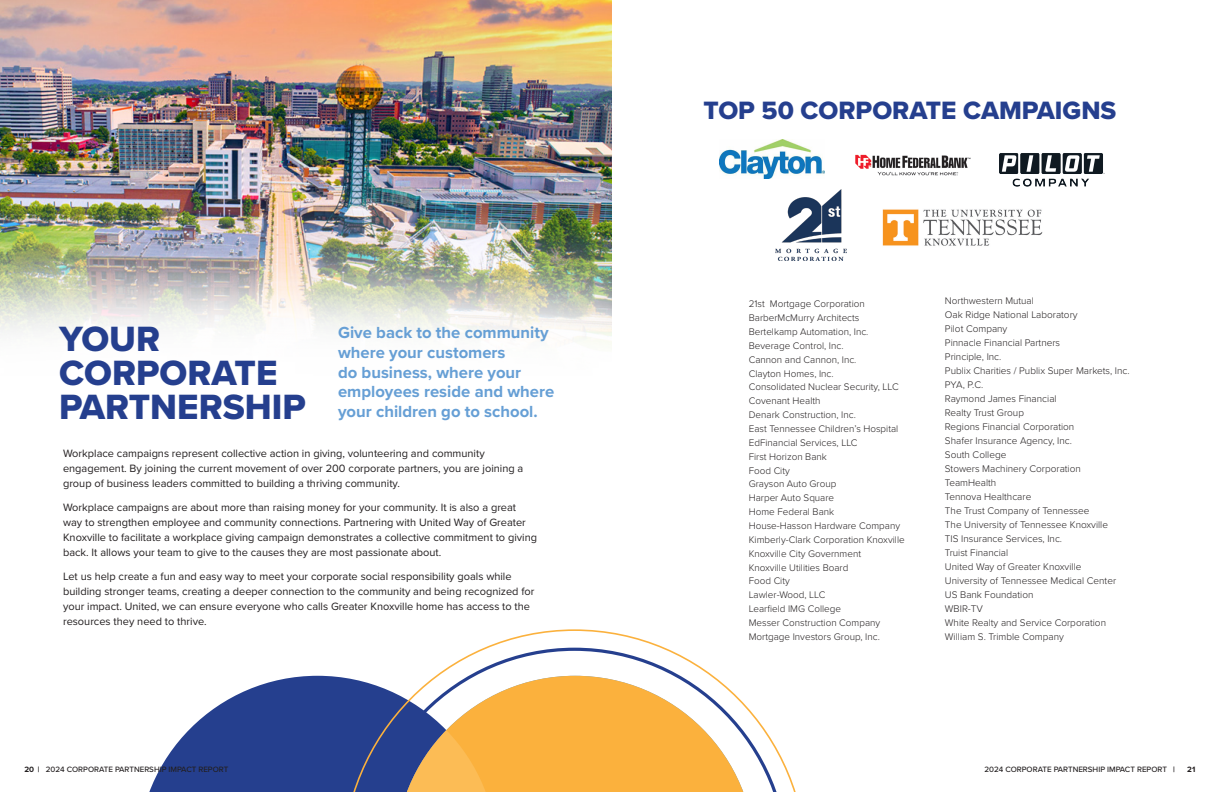
<style>
.page{position:relative;width:1224px;height:792px;background:#fff}
.page>*{position:absolute;margin:0;border:0;box-sizing:border-box;transform-origin:0 0}
.t1{font:36.4px "Proxima Nova Extrabld";color:#253f8e}
.t2{font:26px "Proxima Nova Extrabld";color:#253f8e}
.t3{font:700 16.6px/19.8px "Proxima Nova";color:#669fd5}
.t4{font:11px/15px "Proxima Nova";color:#231f20}
.t5{font:300 10px "Proxima Nova";color:#231f20}
.t6{font:300 9.9px "Proxima Nova";color:#231f20}
.t7{font:500 8px "Proxima Nova";color:#231f20}
.t8{font:700 8px "Proxima Nova";color:#231f20}
.s1{font-weight:700}
</style>
<div class="page">
<img style="left:0;top:0;width:612px;height:345px">
<svg style="left:149px;top:676px;width:193px;height:116px"></svg>
<svg style="left:342px;top:629px;width:454px;height:163px"></svg>
<svg style="left:360px;top:648px;width:429px;height:144px"></svg>
<img style="left:720px;top:140px;width:104px;height:38px">
<img style="left:855px;top:154px;width:116px;height:22px">
<img style="left:776px;top:190px;width:71px;height:70px">
<img style="left:882px;top:209px;width:161px;height:37px">
<img style="left:999px;top:153px;width:106px;height:34px">
<p class="t1" style="left:59px;top:312px;width:103px">YOUR</p>
<p class="t1" style="left:59px;top:346px;width:220px">CORPORATE</p>
<p class="t1" style="left:59px;top:380px;width:248px">PARTNERSHIP</p>
<p class="t3" style="left:338px;top:322px;width:218px">Give back to the community where your customers<br>do business, where your employees reside and where your children go to school.</p>
<p class="t4" style="left:63px;top:446px;width:462px">Workplace campaigns represent collective action in giving, volunteering and community engagement. By joining the current movement of over 200 corporate partners, you are joining a group of business leaders committed to building a thriving community.</p>
<p class="t4" style="left:63px;top:500px;width:476px">Workplace campaigns are about more than raising money for your community. It is also a great way to strengthen employee and community connections. Partnering with United Way of Greater Knoxville to facilitate a workplace giving campaign demonstrates a collective commitment to giving back. It allows your team to give to the causes they are most passionate about.</p>
<p class="t4" style="left:63px;top:569px;width:473px">Let us help create a fun and easy way to meet your corporate social responsibility goals while building stronger teams, creating a deeper connection to the community and being recognized for your impact. United, we can ensure everyone who calls Greater Knoxville home has access to the resources they need to thrive.</p>
<p class="t2" style="left:704px;top:91px;width:414px">TOP 50 CORPORATE CAMPAIGNS</p>
<p class="t6" style="left:749px;top:297px;width:118px">21st Mortgage Corporation</p>
<p class="t6" style="left:749px;top:310px;width:112px">BarberMcMurry Architects</p>
<p class="t6" style="left:749px;top:324px;width:121px">Bertelkamp Automation, Inc.</p>
<p class="t6" style="left:749px;top:338px;width:96px">Beverage Control, Inc.</p>
<p class="t6" style="left:749px;top:352px;width:109px">Cannon and Cannon, Inc.</p>
<p class="t6" style="left:749px;top:366px;width:86px">Clayton Homes, Inc.</p>
<p class="t6" style="left:749px;top:380px;width:151px">Consolidated Nuclear Security, LLC</p>
<p class="t6" style="left:749px;top:394px;width:73px">Covenant Health</p>
<p class="t6" style="left:749px;top:407px;width:109px">Denark Construction, Inc.</p>
<p class="t6" style="left:749px;top:421px;width:151px">East Tennessee Children’s Hospital</p>
<p class="t6" style="left:749px;top:435px;width:110px">EdFinancial Services, LLC</p>
<p class="t6" style="left:749px;top:449px;width:80px">First Horizon Bank</p>
<p class="t6" style="left:749px;top:463px;width:43px">Food City</p>
<p class="t6" style="left:749px;top:477px;width:89px">Grayson Auto Group</p>
<p class="t6" style="left:749px;top:491px;width:87px">Harper Auto Square</p>
<p class="t6" style="left:749px;top:505px;width:87px">Home Federal Bank</p>
<p class="t6" style="left:749px;top:518px;width:153px">House-Hasson Hardware Company</p>
<p class="t6" style="left:749px;top:532px;width:157px">Kimberly-Clark Corporation Knoxville</p>
<p class="t6" style="left:749px;top:546px;width:114px">Knoxville City Government</p>
<p class="t6" style="left:749px;top:560px;width:101px">Knoxville Utilities Board</p>
<p class="t6" style="left:749px;top:574px;width:43px">Food City</p>
<p class="t6" style="left:749px;top:588px;width:78px">Lawler-Wood, LLC</p>
<p class="t6" style="left:749px;top:602px;width:94px">Learfield IMG College</p>
<p class="t6" style="left:749px;top:615px;width:133px">Messer Construction Company</p>
<p class="t6" style="left:749px;top:629px;width:133px">Mortgage Investors Group, Inc.</p>
<p class="t6" style="left:945px;top:293px;width:90px">Northwestern Mutual</p>
<p class="t5" style="left:945px;top:307px;width:134px">Oak Ridge National Laboratory</p>
<p class="t5" style="left:945px;top:321px;width:64px">Pilot Company</p>
<p class="t5" style="left:945px;top:335px;width:117px">Pinnacle Financial Partners</p>
<p class="t5" style="left:945px;top:349px;width:58px">Principle, Inc.</p>
<p class="t5" style="left:945px;top:363px;width:186px">Publix Charities / Publix Super Markets, Inc.</p>
<p class="t5" style="left:945px;top:377px;width:40px">PYA, P.C.</p>
<p class="t5" style="left:945px;top:391px;width:113px">Raymond James Financial</p>
<p class="t5" style="left:945px;top:405px;width:81px">Realty Trust Group</p>
<p class="t5" style="left:945px;top:419px;width:131px">Regions Financial Corporation</p>
<p class="t5" style="left:945px;top:433px;width:129px">Shafer Insurance Agency, Inc.</p>
<p class="t5" style="left:945px;top:447px;width:63px">South College</p>
<p class="t5" style="left:945px;top:461px;width:137px">Stowers Machinery Corporation</p>
<p class="t5" style="left:945px;top:475px;width:53px">TeamHealth</p>
<p class="t5" style="left:945px;top:489px;width:88px">Tennova Healthcare</p>
<p class="t5" style="left:945px;top:503px;width:146px">The Trust Company of Tennessee</p>
<p class="t5" style="left:945px;top:517px;width:165px">The University of Tennessee Knoxville</p>
<p class="t5" style="left:945px;top:531px;width:119px">TIS Insurance Services, Inc.</p>
<p class="t5" style="left:945px;top:545px;width:65px">Truist Financial</p>
<p class="t5" style="left:945px;top:559px;width:138px">United Way of Greater Knoxville</p>
<p class="t5" style="left:945px;top:573px;width:173px">University of Tennessee Medical Center</p>
<p class="t5" style="left:945px;top:587px;width:90px">US Bank Foundation</p>
<p class="t5" style="left:945px;top:601px;width:40px">WBIR-TV</p>
<p class="t5" style="left:945px;top:615px;width:163px">White Realty and Service Corporation</p>
<p class="t5" style="left:945px;top:629px;width:120px">William S. Trimble Company</p>
<p class="t7" style="left:24px;top:764px;width:205px"><span class="s1">20 |</span> 2024 CORPORATE PARTNERSHIP IMPACT REPORT</p>
<p class="t7" style="left:984px;top:764px;width:192px">2024 CORPORATE PARTNERSHIP IMPACT REPORT <span class="s1">|</span></p>
<p class="t8" style="left:1187px;top:764px;width:10px">21</p>
</div>
